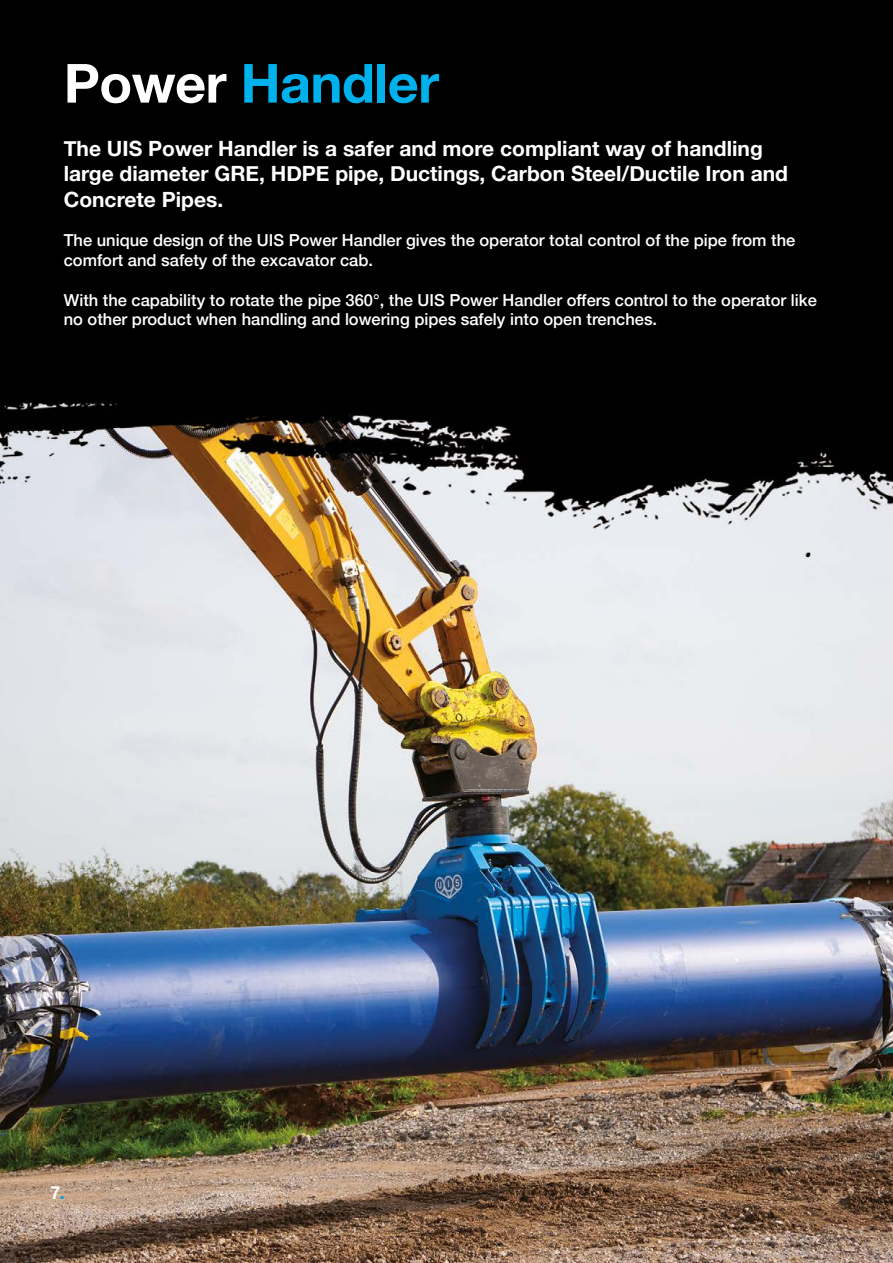
<style>
.page{position:relative;width:893px;height:1263px;background:#000}
.page>*{position:absolute;margin:0;border:0;box-sizing:border-box;transform-origin:0 0}
.t1{font:700 54px "Helvetica Neue";letter-spacing:-.01em;color:#00b1eb}
.t2{font:700 21px/25.2px "Helvetica Neue";color:#fff}
.t3{font:700 18px "Helvetica Neue";color:#fff}
.t4{font:500 16.5px/19.8px "Helvetica Neue";color:#fff}
.s1{color:#fff}
.s2{color:#009fe3}
</style>
<div class="page">
<img style="left:0;top:402px;width:893px;height:861px">
<h1 class="t1" style="left:64px;top:41px;width:377px"><span class="s1">Power</span> Handler</h1>
<p class="t2" style="left:64px;top:137px;width:726px">The UIS Power Handler is a safer and more compliant way of handling large diameter GRE, HDPE pipe, Ductings, Carbon Steel/Ductile Iron and<br>Concrete Pipes.</p>
<p class="t4" style="left:64px;top:229px;width:733px">The unique design of the UIS Power Handler gives the operator total control of the pipe from the comfort and safety of the excavator cab.</p>
<p class="t4" style="left:64px;top:288px;width:755px">With the capability to rotate the pipe 360°, the UIS Power Handler offers control to the operator like no other product when handling and lowering pipes safely into open trenches.</p>
<p class="t3" style="left:51px;top:1178px;width:16px">7<span class="s2">.</span></p>
</div>
